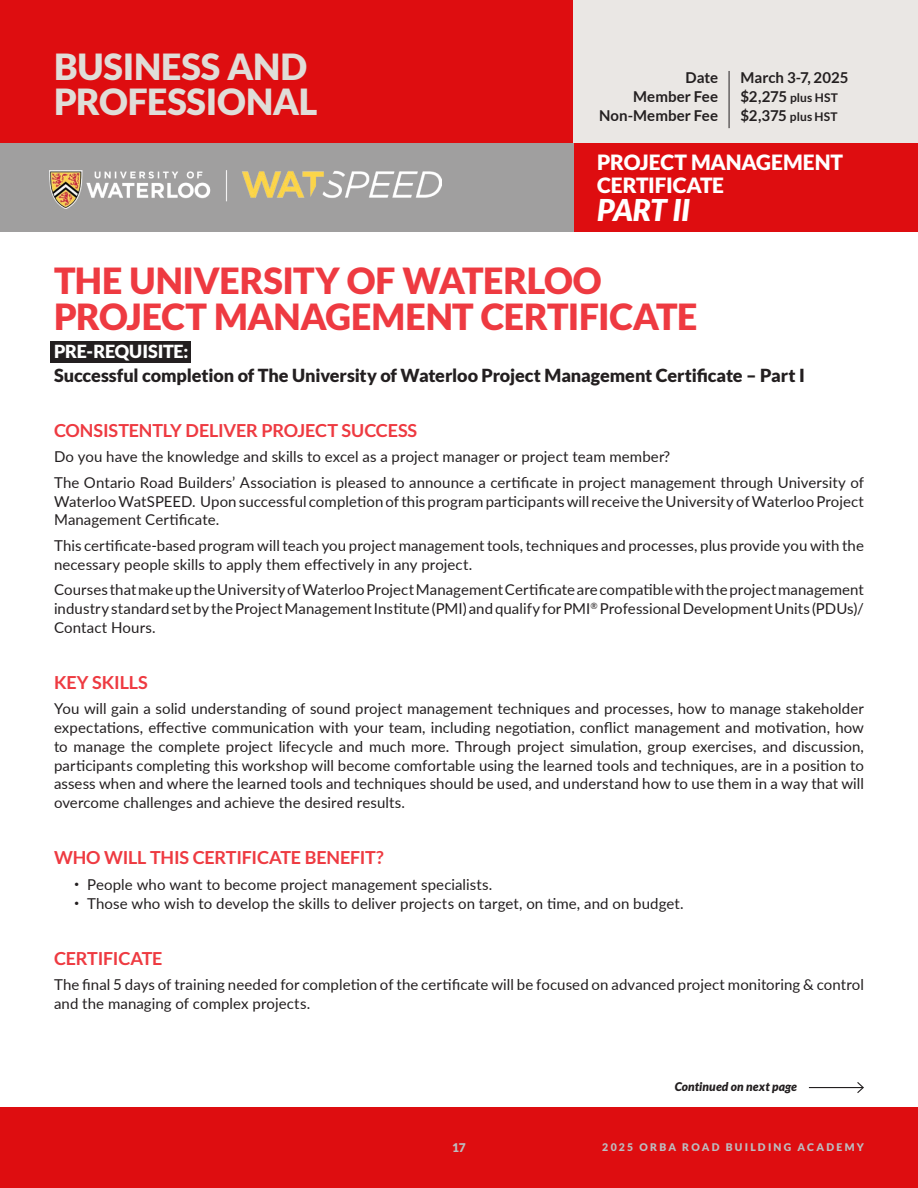
<style>
.page{position:relative;width:918px;height:1188px;background:#fff}
.page>*{position:absolute;margin:0;border:0;box-sizing:border-box;transform-origin:0 0}
.t1{font:900 36px/36px "Lato";letter-spacing:-.01em;color:#ee3a41}
.t2{font:900 36px/34.5px "Lato";letter-spacing:-.005em;color:#e0ddd8}
.t3{font:italic 900 30px "Lato";letter-spacing:-.025em;color:#fff}
.t4{font:900 21px/22.5px "Lato";letter-spacing:-.01em;color:#fff}
.t5{font:900 18px/24px "Lato";letter-spacing:-.01em;color:#231f20}
.t6{font:700 18px "Lato";letter-spacing:-.01em;color:#ee3a41}
.t7{font:15px/18.8px "Lato";letter-spacing:.005em;color:#231f20;text-align:justify}
.t8{font:700 15px "Lato";letter-spacing:.005em;color:#231f20}
.t9{font:700 12px "Lato";letter-spacing:.01em;color:#231f20}
.t10{font:italic 900 12px "Lato";letter-spacing:.01em;color:#231f20}
.t11{font:900 12px "Lato";color:#bcbdc0}
.t12{font:900 10.5px "Lato";letter-spacing:.215em;color:#bcbdc0}
.s1{font-size:15px}
.s2{color:#fff}
</style>
<div class="page">
<div style="left:573px;top:143px;width:345px;height:89px;background:#de0d10"></div>
<div style="left:0;top:143px;width:573px;height:89px;background:#a09f9f"></div>
<div style="left:0;top:1107px;width:918px;height:81px;background:#de0d10"></div>
<div style="left:0;top:0;width:573px;height:143px;background:#de0d10"></div>
<div style="left:573px;top:0;width:345px;height:143px;background:#eae7e4"></div>
<div style="left:51px;top:341px;width:140px;height:21px;background:#231f20"></div>
<hr style="left:729px;top:71px;width:1px;height:57px;background:#231f20">
<hr style="left:809px;top:1087px;width:54px;height:1px;background:#231f20">
<svg style="left:856px;top:1082px;width:8px;height:11px"></svg>
<img style="left:50px;top:170px;width:392px;height:39px">
<p class="t2" style="left:54px;top:49px;width:265px">BUSINESS AND<br>PROFESSIONAL</p>
<p class="t8" style="left:686px;top:69px;width:34px">Date</p>
<p class="t8" style="left:741px;top:69px;width:109px">March 3-7, 2025</p>
<p class="t8" style="left:633px;top:88px;width:86px">Member Fee</p>
<p class="t9" style="left:741px;top:91px;width:99px"><span class="s1">$2,275</span> plus HST</p>
<p class="t8" style="left:599px;top:107px;width:120px">Non-Member Fee</p>
<p class="t9" style="left:741px;top:110px;width:99px"><span class="s1">$2,375</span> plus HST</p>
<p class="t4" style="left:597px;top:151px;width:247px">PROJECT MANAGEMENT<br>CERTIFICATE</p>
<p class="t3" style="left:597px;top:192px;width:94px">PART II</p>
<p class="t1" style="left:54px;top:262px;width:645px">THE UNIVERSITY OF WATERLOO<br>PROJECT MANAGEMENT CERTIFICATE</p>
<p class="t5" style="left:54px;top:339px;width:752px"><span class="s2">PRE-REQUISITE:<br></span>Successful completion of The University of Waterloo Project Management Certificate – Part I</p>
<p class="t6" style="left:54px;top:420px;width:365px">CONSISTENTLY DELIVER PROJECT SUCCESS</p>
<p class="t7" style="left:54px;top:447px;width:618px">Do you have the knowledge and skills to excel as a project manager or project team member?</p>
<p class="t7" style="left:54px;top:472px;width:811px">The Ontario Road Builders’ Association is pleased to announce a certificate in project management through University of Waterloo WatSPEED. Upon successful completion of this program participants will receive the University of Waterloo Project Management Certificate.</p>
<p class="t7" style="left:54px;top:535px;width:811px">This certificate-based program will teach you project management tools, techniques and processes, plus provide you with the necessary people skills to apply them effectively in any project.</p>
<p class="t7" style="left:54px;top:580px;width:812px">Courses that make up the University of Waterloo Project Management Certificate are compatible with the project management industry standard set by the Project Management Institute (PMI) and qualify for PMI<sup>®</sup> Professional Development Units (PDUs)/ Contact Hours.</p>
<p class="t6" style="left:54px;top:672px;width:95px">KEY SKILLS</p>
<p class="t7" style="left:54px;top:699px;width:812px">You will gain a solid understanding of sound project management techniques and processes, how to manage stakeholder expectations, effective communication with your team, including negotiation, conflict management and motivation, how to manage the complete project lifecycle and much more. Through project simulation, group exercises, and discussion, participants completing this workshop will become comfortable using the learned tools and techniques, are in a position to assess when and where the learned tools and techniques should be used, and understand how to use them in a way that will overcome challenges and achieve the desired results.</p>
<p class="t6" style="left:54px;top:847px;width:331px">WHO WILL THIS CERTIFICATE BENEFIT?</p>
<p class="t7" style="left:74px;top:874px;width:420px"><sup>•</sup> People who want to become project management specialists.</p>
<p class="t7" style="left:74px;top:893px;width:611px"><sup>•</sup> Those who wish to develop the skills to deliver projects on target, on time, and on budget.</p>
<p class="t6" style="left:54px;top:948px;width:110px">CERTIFICATE</p>
<p class="t7" style="left:54px;top:975px;width:811px">The final 5 days of training needed for completion of the certificate will be focused on advanced project monitoring &amp; control and the managing of complex projects.</p>
<p class="t10" style="left:675px;top:1079px;width:124px">Continued on next page</p>
<p class="t11" style="left:452px;top:1141px;width:15px">17</p>
<p class="t12" style="left:602px;top:1141px;width:263px">2025 ORBA ROAD BUILDING ACADEMY</p>
</div>
